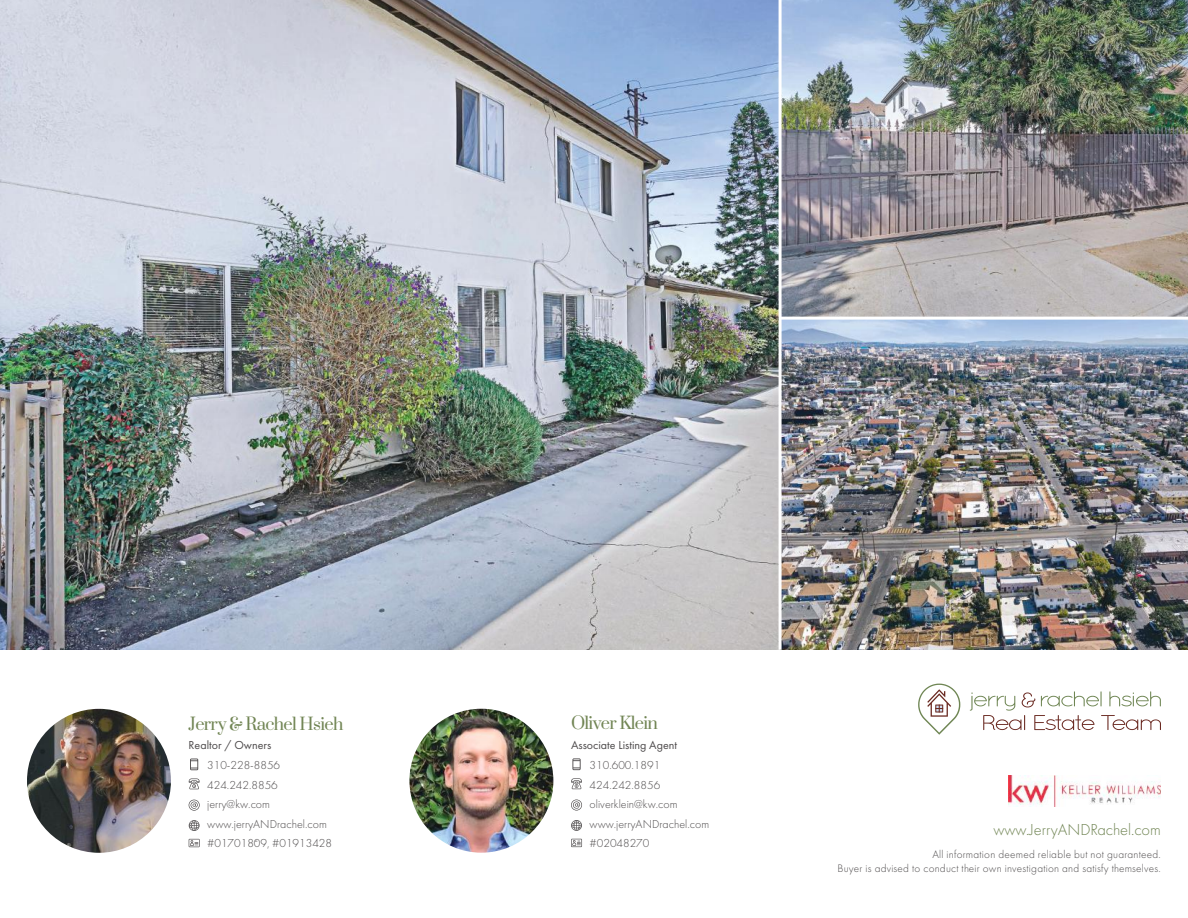
<style>
.page{position:relative;width:1188px;height:918px;background:#fff}
.page>*{position:absolute;margin:0;border:0;box-sizing:border-box;transform-origin:0 0}
.t1{font:16.5px "Prata";letter-spacing:-.04em;color:#718554}
.t2{font:300 16.5px "Futura PT";color:#718554}
.t3{font:300 12px/19.5px "Futura PT";color:#4e4b4c}
.t4{font:12px "Futura PT";color:#4e4b4c}
.t5{font:300 11.25px/13.5px "Futura PT";letter-spacing:.02em;color:#4e4b4c;text-align:right}
</style>
<div class="page">
<img style="left:0;top:0;width:1188px;height:650px">
<img style="left:1009px;top:775px;width:152px;height:31px">
<svg style="left:970px;top:691px;width:191px;height:39px"></svg>
<svg style="left:918px;top:684px;width:42px;height:51px"></svg>
<hr style="left:780px;top:317px;width:408px;height:3px;background:#fff">
<hr style="left:779px;top:0;width:3px;height:650px;background:#fff">
<svg style="left:189px;top:820px;width:11px;height:11px"></svg>
<svg style="left:190px;top:759px;width:8px;height:11px"></svg>
<svg style="left:189px;top:778px;width:11px;height:11px"></svg>
<svg style="left:189px;top:800px;width:11px;height:11px"></svg>
<svg style="left:189px;top:839px;width:11px;height:8px"></svg>
<svg style="left:571px;top:820px;width:11px;height:11px"></svg>
<svg style="left:572px;top:758px;width:9px;height:12px"></svg>
<svg style="left:571px;top:778px;width:11px;height:11px"></svg>
<svg style="left:571px;top:800px;width:11px;height:11px"></svg>
<svg style="left:571px;top:839px;width:11px;height:8px"></svg>
<img style="left:409px;top:709px;width:144px;height:144px;border-radius:72px">
<img style="left:27px;top:709px;width:144px;height:144px;border-radius:72px">
<h1 class="t1" style="left:189px;top:710px;width:156px">Jerry &amp; Rachel Hsieh</h1>
<p class="t3" style="left:207px;top:756px;width:126px">310-228-8856<br>424.242.8856 jerry@kw.com www.jerryANDrachel.com #01701809, #01913428</p>
<p class="t4" style="left:189px;top:738px;width:84px">Realtor / Owners</p>
<h1 class="t1" style="left:571px;top:710px;width:89px">Oliver Klein</h1>
<p class="t3" style="left:590px;top:755px;width:121px">310.600.1891<br>424.242.8856 oliverklein@kw.com www.jerryANDrachel.com #02048270</p>
<p class="t4" style="left:571px;top:737px;width:107px">Associate Listing Agent</p>
<h1 class="t2" style="left:993px;top:820px;width:169px">www.JerryANDRachel.com</h1>
<p class="t5" style="left:837px;top:848px;width:325px">All information deemed reliable but not guaranteed.<br>Buyer is advised to conduct their own investigation and satisfy themselves.</p>
</div>
